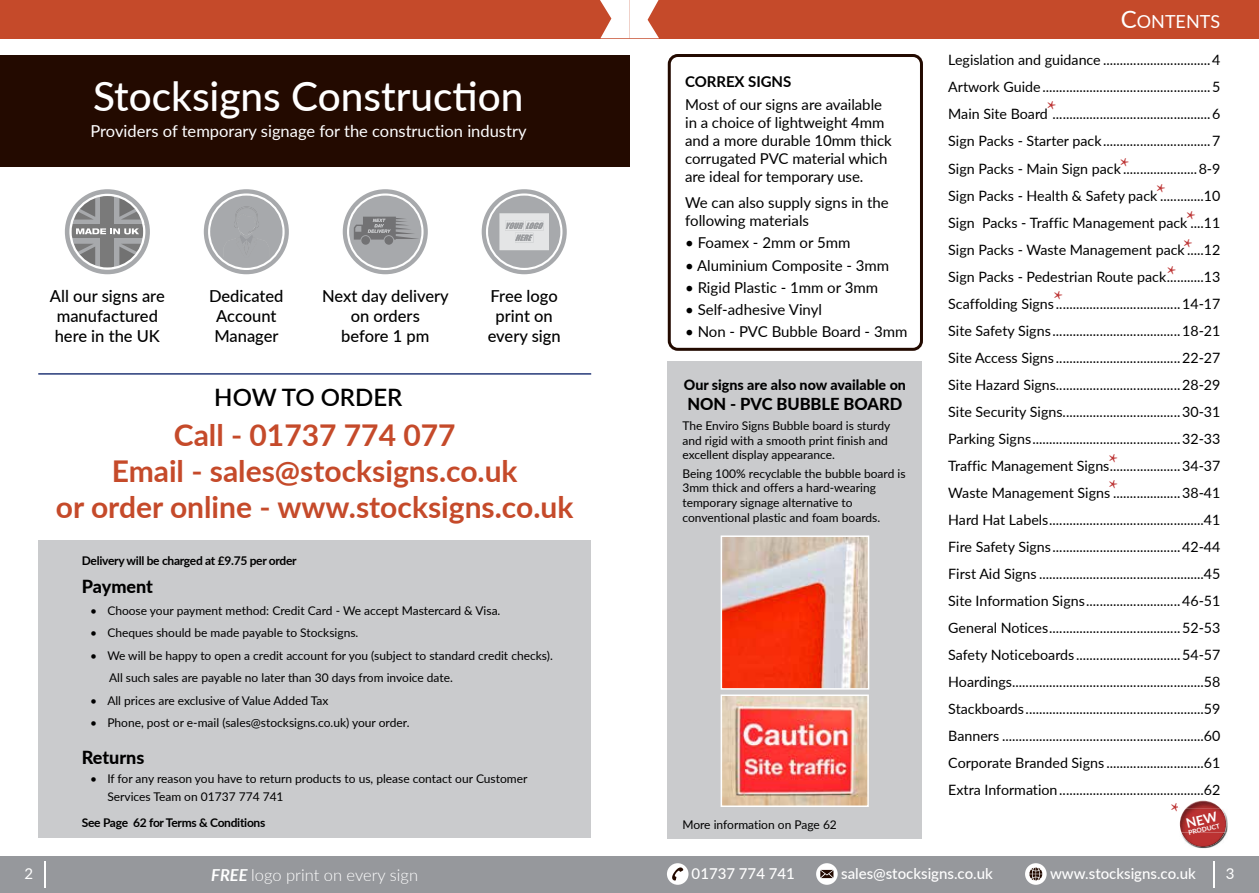
<style>
.page{position:relative;width:1259px;height:893px;background:#fff}
.page>*{position:absolute;margin:0;border:0;box-sizing:border-box;transform-origin:0 0}
.t1{font:500 40.5px "Lato";color:#fff}
.t2{font:700 30px/36px "Lato";color:#c54a2a;text-align:center}
.t3{font:600 24px "Lato";color:#000}
.t4{font:24px/28px "Minion Pro";color:#bc3232}
.t5{font:800 18px "Lato";color:#000}
.t6{font:18px "Lato";color:#fff}
.t7{font:500 16.5px/19.8px "Lato";color:#000;text-align:center}
.t8{font:16.5px "Lato";color:#fff}
.t9{font:300 16.5px "Lato";color:#fff}
.t10{font:800 16.5px "Lato";color:#000}
.t11{font:15px/18px "Lato";letter-spacing:-.005em;color:#000}
.t12{font:500 15px "Lato";color:#fff}
.t13{font:700 15px "Lato";letter-spacing:-.005em;color:#000}
.t14{font:15px "Lato";color:#fff}
.t15{font:14.25px/27px "Lato";color:#000;text-align:justify}
.t16{font:800 14.25px "Lato";color:#000}
.t17{font:12px/14.7px "Lato";color:#000}
.t18{font:700 12px "Lato";letter-spacing:-.025em;color:#000}
.t19{font:700 6.6px "Lato";color:#fff}
.s1{font-size:24px}
.s2{font-weight:700;font-style:italic}
</style>
<div class="page">
<div style="left:0;top:0;width:1259px;height:38px;background:#c54a2a"></div>
<div style="left:0;top:856px;width:1259px;height:37px;background:#96989c"></div>
<svg style="left:600px;top:0;width:59px;height:38px"></svg>
<svg style="left:45px;top:861px;width:1px;height:26px"></svg>
<svg style="left:1213px;top:861px;width:1px;height:26px"></svg>
<div style="left:667px;top:863px;width:21px;height:22px;background:#fff;border-radius:50%"></div>
<svg style="left:672px;top:867px;width:11px;height:13px"></svg>
<div style="left:1025px;top:863px;width:21px;height:22px;background:#fff;border-radius:50%"></div>
<svg style="left:1029px;top:867px;width:13px;height:13px"></svg>
<svg style="left:816px;top:863px;width:21px;height:22px"></svg>
<svg style="left:820px;top:870px;width:13px;height:8px"></svg>
<div style="left:668px;top:361px;width:254px;height:478px;background:#cacbcd"></div>
<div style="left:38px;top:540px;width:553px;height:297px;background:#cacbcd"></div>
<div style="left:668px;top:54px;width:255px;height:297px;border:3px solid #230a00;border-radius:9px"></div>
<div style="left:0;top:55px;width:629px;height:112px;background:#230a00"></div>
<hr style="left:38px;top:373px;width:553px;height:2px;background:#263a79">
<div style="left:343px;top:189px;width:85px;height:85px;background:#a7a9ac;border-radius:50%"></div>
<svg style="left:347px;top:193px;width:76px;height:77px"></svg>
<div style="left:349px;top:196px;width:72px;height:72px;background:#a7a9ac;border-radius:50%"></div>
<div style="left:361px;top:236px;width:9px;height:9px;background:#727274;border-radius:50%"></div>
<div style="left:384px;top:236px;width:9px;height:9px;background:#727274;border-radius:50%"></div>
<svg style="left:354px;top:217px;width:66px;height:23px"></svg>
<div style="left:65px;top:189px;width:85px;height:85px;background:#a7a9ac;border-radius:50%"></div>
<svg style="left:69px;top:194px;width:76px;height:76px"></svg>
<div style="left:204px;top:189px;width:85px;height:85px;background:#a7a9ac;border-radius:50%"></div>
<svg style="left:208px;top:193px;width:77px;height:77px"></svg>
<div style="left:210px;top:196px;width:72px;height:72px;background:#a7a9ac;border-radius:50%"></div>
<svg style="left:234px;top:206px;width:25px;height:38px"></svg>
<img style="left:723px;top:538px;width:143px;height:149px">
<div style="left:720px;top:535px;width:149px;height:155px;border:2px solid #fff"></div>
<img style="left:723px;top:697px;width:143px;height:107px">
<div style="left:720px;top:694px;width:149px;height:113px;border:2px solid #fff"></div>
<img style="left:1195px;top:800px;width:32px;height:48px">
<img style="left:1185px;top:801px;width:35px;height:8px">
<img style="left:1181px;top:832px;width:43px;height:15px">
<img style="left:1226px;top:809px;width:1px;height:23px">
<img style="left:1179px;top:809px;width:47px;height:23px">
<div style="left:482px;top:189px;width:85px;height:85px;background:#a7a9ac;border-radius:50%"></div>
<svg style="left:486px;top:193px;width:76px;height:77px"></svg>
<div style="left:488px;top:196px;width:72px;height:72px;background:#a7a9ac;border-radius:50%"></div>
<svg style="left:499px;top:213px;width:50px;height:37px;background:#d7d8d9"></svg>
<svg style="left:1186px;top:811px;width:32px;height:17px"></svg>
<h1 class="t1" style="left:93px;top:68px;width:432px">Stocksigns Construction</h1>
<p class="t8" style="left:91px;top:119px;width:437px">Providers of temporary signage for the construction industry</p>
<p class="t7" style="left:50px;top:286px;width:116px;text-align:left">All our signs are manufactured here in the UK</p>
<p class="t7" style="left:322px;top:286px;width:128px">Next day delivery on orders<br>before 1 pm</p>
<p class="t7" style="left:209px;top:286px;width:76px">Dedicated<br>Account<br>Manager</p>
<p class="t7" style="left:488px;top:286px;width:74px">Free logo print on every sign</p>
<h3 class="t3" style="left:214px;top:380px;width:190px">HOW TO ORDER</h3>
<h2 class="t2" style="left:56px;top:416px;width:519px">Call - 01737 774 077<br>Email - sales@stocksigns.co.uk<br>or order online - www.stocksigns.co.uk</h2>
<p class="t18" style="left:82px;top:551px;width:216px">Delivery will be charged at £9.75 per order</p>
<p class="t5" style="left:82px;top:573px;width:73px">Payment</p>
<p class="t17" style="left:90px;top:603px;width:412px">• Choose your payment method: Credit Card - We accept Mastercard &amp; Visa.</p>
<p class="t17" style="left:90px;top:625px;width:270px">• Cheques should be made payable to Stocksigns.</p>
<p class="t17" style="left:109px;top:644px;width:445px;line-height:22.5px;text-indent:-19px">• We will be happy to open a credit account for you (subject to standard credit checks).<br>All such sales are payable no later than 30 days from invoice date.</p>
<p class="t17" style="left:90px;top:693px;width:240px">• All prices are exclusive of Value Added Tax</p>
<p class="t17" style="left:90px;top:715px;width:321px">• Phone, post or e-mail (sales@stocksigns.co.uk) your order.</p>
<p class="t5" style="left:82px;top:744px;width:64px">Returns</p>
<p class="t17" style="left:107px;top:769px;width:421px;line-height:18px;text-indent:-17px">• If for any reason you have to return products to us, please contact our Customer<br>Services Team on 01737 774 741</p>
<p class="t18" style="left:82px;top:813px;width:185px">See Page 62 for Terms &amp; Conditions</p>
<p class="t13" style="left:685px;top:71px;width:108px">CORREX SIGNS</p>
<p class="t11" style="left:685px;top:95px;width:208px">Most of our signs are available in a choice of lightweight 4mm and a more durable 10mm thick corrugated PVC material which are ideal for temporary use.</p>
<p class="t11" style="left:685px;top:193px;width:205px">We can also supply signs in the following materials</p>
<p class="t11" style="left:685px;top:233px;width:167px">• Foamex - 2mm or 5mm</p>
<p class="t11" style="left:685px;top:256px;width:206px">• Aluminium Composite - 3mm</p>
<p class="t11" style="left:685px;top:278px;width:194px">• Rigid Plastic - 1mm or 3mm</p>
<p class="t11" style="left:685px;top:300px;width:138px">• Self-adhesive Vinyl</p>
<p class="t11" style="left:685px;top:322px;width:224px">• Non - PVC Bubble Board - 3mm</p>
<p class="t16" style="left:684px;top:374px;width:224px">Our signs are also now available on</p>
<p class="t10" style="left:687px;top:391px;width:216px">NON - PVC BUBBLE BOARD</p>
<p class="t17" style="left:682px;top:418px;width:209px">The Enviro Signs Bubble board is sturdy and rigid with a smooth print finish and excellent display appearance.</p>
<p class="t17" style="left:682px;top:465px;width:225px">Being 100% recyclable the bubble board is 3mm thick and offers a hard-wearing temporary signage alternative to conventional plastic and foam boards.</p>
<p class="t17" style="left:682px;top:816px;width:156px">More information on Page 62</p>
<p class="t6" style="left:1120px;top:9px;width:101px"><span class="s1">C</span>ONTENTS</p>
<p class="t15" style="left:948px;top:46px;width:274px">Legislation and guidance ................................4<br>Artwork Guide ..................................................5<br>Main Site Board ...............................................6<br>Sign Packs - Starter pack ................................7<br>Sign Packs - Main Sign pack ......................8-9<br>Sign Packs - Health &amp; Safety pack .............10<br>Sign Packs - Traffic Management pack ....11<br>Sign Packs - Waste Management pack .....12<br>Sign Packs - Pedestrian Route pack ...........13<br>Scaffolding Signs .....................................14-17<br>Site Safety Signs ......................................18-21<br>Site Access Signs .....................................22-27<br>Site Hazard Signs.....................................28-29<br>Site Security Signs ...................................30-31<br>Parking Signs ............................................32-33<br>Traffic Management Signs .....................34-37<br>Waste Management Signs ....................38-41<br>Hard Hat Labels ..............................................41<br>Fire Safety Signs ......................................42-44<br>First Aid Signs .................................................45<br>Site Information Signs ............................46-51<br>General Notices .......................................52-53<br>Safety Noticeboards ...............................54-57<br>Hoardings .........................................................58<br>Stackboards .....................................................59<br>Banners ............................................................60<br>Corporate Branded Signs .............................61<br>Extra Information ...........................................62</p>
<h3 class="t4" style="left:1046px;top:95px;width:11px">*</h3>
<h3 class="t4" style="left:1120px;top:152px;width:11px">*</h3>
<h3 class="t4" style="left:1156px;top:179px;width:11px">*</h3>
<h3 class="t4" style="left:1183px;top:205px;width:14px">* *</h3>
<h3 class="t4" style="left:1167px;top:261px;width:11px">*</h3>
<h3 class="t4" style="left:1053px;top:286px;width:11px">*</h3>
<h3 class="t4" style="left:1108px;top:450px;width:11px;line-height:25.5px">* *</h3>
<h3 class="t4" style="left:1170px;top:798px;width:11px">*</h3>
<p class="t19" style="left:1187px;top:828px;width:33px;rotate:-14deg">PRODUCT</p>
<p class="t14" style="left:24px;top:863px;width:10px">2</p>
<p class="t12" style="left:691px;top:863px;width:105px">01737 774 741</p>
<p class="t12" style="left:841px;top:863px;width:153px">sales@stocksigns.co.uk</p>
<p class="t12" style="left:1050px;top:863px;width:147px">www.stocksigns.co.uk</p>
<p class="t14" style="left:1226px;top:863px;width:10px">3</p>
<p class="t9" style="left:211px;top:863px;width:208px"><span class="s2">FREE</span> logo print on every sign</p>
</div>
